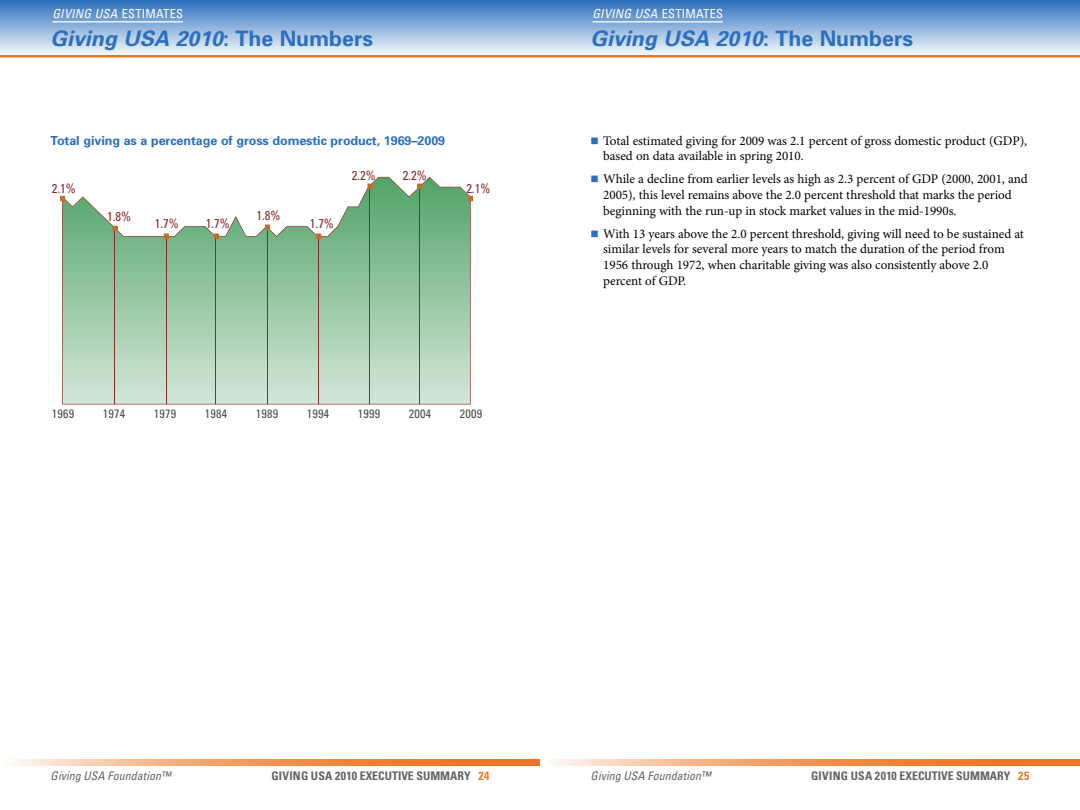
<style>
.page{position:relative;width:1080px;height:810px;background:#fff}
.page>*{position:absolute;margin:0;border:0;box-sizing:border-box;transform-origin:0 0}
.t1{font:italic 700 21.25px "Univers";color:#2c6fbd}
.t2{font:13.12px/15.8px "Minion Pro";letter-spacing:-.005em;color:#000}
.t3{font:condensed 12.88px "Univers";color:#892b2c}
.t4{font:700 12.5px "Univers";letter-spacing:-.005em;color:#2c6fbd}
.t5{font:italic condensed 12.5px "Univers";letter-spacing:.02em;color:#fff}
.t6{font:condensed 12.12px "Univers";letter-spacing:.02em;color:#4e4e4f}
.t7{font:700 condensed 11.88px "Univers";color:#636466}
.t8{font:italic condensed 11.88px "Univers";letter-spacing:.01em;color:#636466}
.s1{font-style:normal}
.s2{color:#ed7523}
</style>
<div class="page">
<svg style="left:13px;top:759px;width:527px;height:6px;background:#f29d63"></svg>
<div style="left:0;top:0;width:540px;height:56px;background:linear-gradient(to bottom,#2d6fbd,#f5f9fc)"></div>
<hr style="left:0;top:55px;width:540px;height:3px;background:#ed7523">
<svg style="left:553px;top:759px;width:527px;height:6px;background:#f29d63"></svg>
<div style="left:540px;top:0;width:540px;height:56px;background:linear-gradient(to bottom,#2d6fbd,#f5f9fc)"></div>
<hr style="left:540px;top:55px;width:540px;height:3px;background:#ed7523">
<svg style="left:62px;top:177px;width:409px;height:227px"></svg>
<hr style="left:114px;top:230px;width:1px;height:174px;background:#892b2c">
<svg style="left:113px;top:226px;width:5px;height:5px"></svg>
<hr style="left:166px;top:237px;width:1px;height:167px;background:#892b2c">
<svg style="left:164px;top:233px;width:5px;height:6px"></svg>
<hr style="left:216px;top:237px;width:1px;height:167px;background:#892b2c">
<svg style="left:214px;top:233px;width:5px;height:6px"></svg>
<hr style="left:318px;top:237px;width:1px;height:167px;background:#892b2c">
<svg style="left:316px;top:233px;width:5px;height:6px"></svg>
<hr style="left:369px;top:187px;width:1px;height:217px;background:#892b2c">
<svg style="left:367px;top:184px;width:6px;height:5px"></svg>
<hr style="left:419px;top:187px;width:1px;height:217px;background:#892b2c">
<svg style="left:417px;top:184px;width:5px;height:5px"></svg>
<hr style="left:267px;top:228px;width:1px;height:176px;background:#892b2c">
<svg style="left:265px;top:225px;width:5px;height:5px"></svg>
<svg style="left:60px;top:196px;width:5px;height:5px"></svg>
<svg style="left:468px;top:196px;width:5px;height:5px"></svg>
<hr style="left:52px;top:21px;width:131px;height:1px;background:#fff">
<hr style="left:592px;top:21px;width:131px;height:1px;background:#fff">
<p class="t5" style="left:52px;top:5px;width:132px">GIVING USA <span class="s1">ESTIMATES</span></p>
<h1 class="t1" style="left:51px;top:25px;width:324px">Giving USA 2010<span class="s1">: The Numbers</span></h1>
<p class="t4" style="left:51px;top:133px;width:396px">Total giving as a percentage of gross domestic product, 1969–2009</p>
<p class="t3" style="left:52px;top:180px;width:25px">2.1%</p>
<p class="t3" style="left:107px;top:209px;width:25px">1.8%</p>
<p class="t3" style="left:155px;top:216px;width:25px">1.7%</p>
<p class="t3" style="left:206px;top:216px;width:25px">1.7%</p>
<p class="t3" style="left:257px;top:207px;width:25px">1.8%</p>
<p class="t3" style="left:310px;top:216px;width:25px">1.7%</p>
<p class="t3" style="left:352px;top:167px;width:25px">2.2%</p>
<p class="t3" style="left:403px;top:167px;width:25px">2.2%</p>
<p class="t3" style="left:466px;top:180px;width:25px">2.1%</p>
<p class="t6" style="left:52px;top:406px;width:24px">1969</p>
<p class="t6" style="left:103px;top:406px;width:24px">1974</p>
<p class="t6" style="left:154px;top:406px;width:24px">1979</p>
<p class="t6" style="left:205px;top:406px;width:24px">1984</p>
<p class="t6" style="left:256px;top:406px;width:24px">1989</p>
<p class="t6" style="left:307px;top:406px;width:24px">1994</p>
<p class="t6" style="left:358px;top:406px;width:24px">1999</p>
<p class="t6" style="left:409px;top:406px;width:24px">2004</p>
<p class="t6" style="left:460px;top:406px;width:24px">2009</p>
<p class="t5" style="left:592px;top:5px;width:132px">GIVING USA <span class="s1">ESTIMATES</span></p>
<h1 class="t1" style="left:591px;top:25px;width:324px">Giving USA 2010<span class="s1">: The Numbers</span></h1>
<p class="t2" style="left:603px;top:133px;width:425px">Total estimated giving for 2009 was 2.1 percent of gross domestic product (GDP), based on data available in spring 2010.</p>
<p class="t2" style="left:603px;top:171px;width:426px">While a decline from earlier levels as high as 2.3 percent of GDP (2000, 2001, and<br>2005), this level remains above the 2.0 percent threshold that marks the period beginning with the run-up in stock market values in the mid-1990s.</p>
<p class="t2" style="left:603px;top:226px;width:422px">With 13 years above the 2.0 percent threshold, giving will need to be sustained at similar levels for several more years to match the duration of the period from 1956 through 1972, when charitable giving was also consistently above 2.0 percent of GDP.</p>
<p class="t8" style="left:51px;top:768px;width:122px">Giving USA Foundation™</p>
<p class="t7" style="left:271px;top:769px;width:219px">GIVING USA 2010 EXECUTIVE SUMMARY <span class="s2">24</span></p>
<p class="t8" style="left:591px;top:768px;width:122px">Giving USA Foundation™</p>
<p class="t7" style="left:811px;top:769px;width:220px">GIVING USA 2010 EXECUTIVE SUMMARY <span class="s2">25</span></p>
</div>
